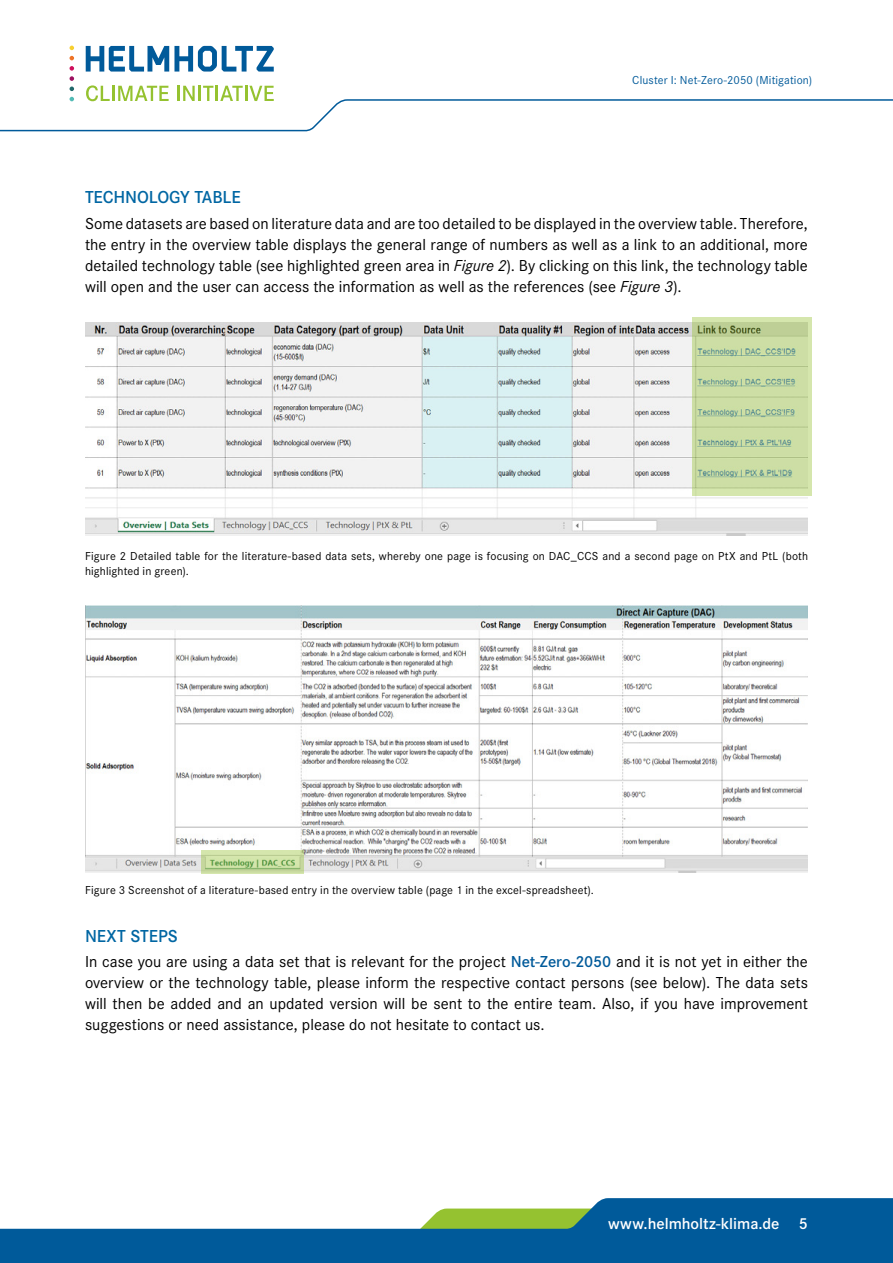
<style>
.page{position:relative;width:893px;height:1263px;background:#fff}
.page>*{position:absolute;margin:0;border:0;box-sizing:border-box;transform-origin:0 0}
.t1{font:600 18px "Corporate S";letter-spacing:-.005em;color:#0066a3}
.t2{font:16.5px/21px "Corporate S";color:#000;text-align:justify}
.t3{font:600 16.5px "Corporate S";color:#fff}
.t4{font:12px/14.4px "Corporate S";letter-spacing:.015em;color:#000}
.t5{font:12px "Corporate S";letter-spacing:.01em;color:#005a9a}
.s1{font-style:italic}
.s2{font-weight:600;color:#005a9a}
</style>
<div class="page">
<svg style="left:0;top:1198px;width:893px;height:65px;fill:#005a9a"></svg>
<svg style="left:0;top:46px;width:893px;height:86px"></svg>
<img style="left:85px;top:322px;width:723px;height:214px">
<svg style="left:692px;top:318px;width:119px;height:178px;background:#c3d6a1"></svg>
<img style="left:85px;top:606px;width:723px;height:266px">
<svg style="left:201px;top:850px;width:103px;height:23px;background:#bfd79a"></svg>
<p class="t5" style="left:632px;top:72px;width:181px">Cluster I: Net-Zero-2050 (Mitigation)</p>
<p class="t1" style="left:85px;top:185px;width:157px">TECHNOLOGY TABLE</p>
<p class="t2" style="left:85px;top:212px;width:724px">Some datasets are based on literature data and are too detailed to be displayed in the overview table. Therefore, the entry in the overview table displays the general range of numbers as well as a link to an additional, more detailed technology table (see highlighted green area in <span class="s1">Figure 2</span>). By clicking on this link, the technology table will open and the user can access the information as well as the references (see <span class="s1">Figure 3</span>).</p>
<p class="t4" style="left:85px;top:548px;width:724px">Figure 2 Detailed table for the literature-based data sets, whereby one page is focusing on DAC_CCS and a second page on PtX and PtL (both highlighted in green).</p>
<p class="t4" style="left:85px;top:882px;width:510px">Figure 3 Screenshot of a literature-based entry in the overview table (page 1 in the excel-spreadsheet).</p>
<p class="t1" style="left:85px;top:924px;width:94px">NEXT STEPS</p>
<p class="t2" style="left:85px;top:951px;width:724px">In case you are using a data set that is relevant for the project <span class="s2">Net-Zero-2050</span> and it is not yet in either the overview or the technology table, please inform the respective contact persons (see below). The data sets will then be added and an updated version will be sent to the entire team. Also, if you have improvement suggestions or need assistance, please do not hesitate to contact us.</p>
<p class="t3" style="left:608px;top:1212px;width:201px">www.helmholtz-klima.de 5</p>
</div>
